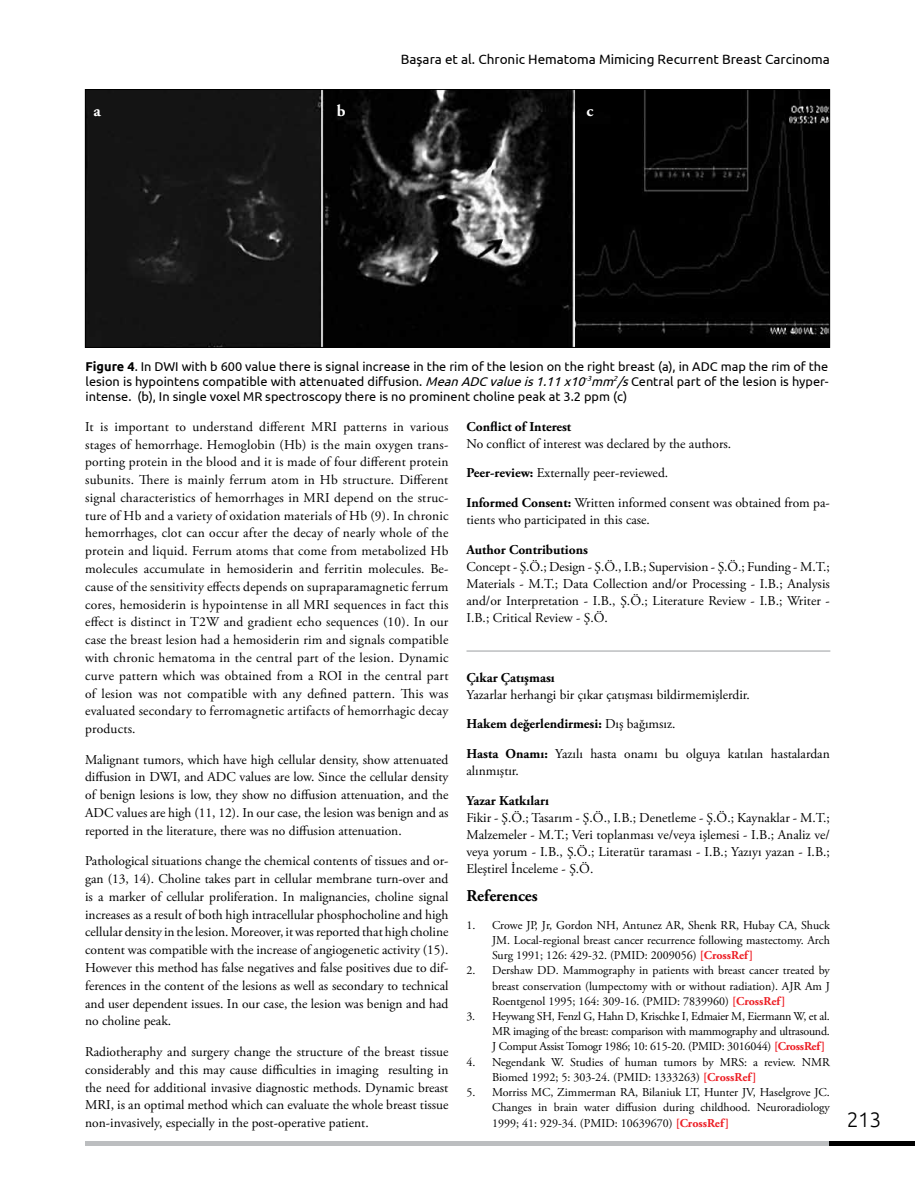
<style>
.page{position:relative;width:915px;height:1191px;background:#fff}
.page>*{position:absolute;margin:0;border:0;box-sizing:border-box;transform-origin:0 0}
.t1{font:300 21px "Ubuntu";color:#000}
.t2{font:700 16.5px "Adobe Garamond Pro";color:#000}
.t3{font:700 16.5px "Adobe Garamond Pro";color:#fff}
.t4{font:13.5px/17.9px "Adobe Garamond Pro";color:#000;text-align:justify}
.t5{font:700 13.5px "Adobe Garamond Pro";color:#000}
.t6{font:13.5px "Ubuntu";color:#000}
.t7{font:12.75px/15px "Ubuntu";color:#000;text-align:justify}
.t8{font:12px/15.1px "Adobe Garamond Pro";color:#000;text-align:justify}
.s1{font-weight:700}
.s2{font-style:italic}
.s3{font-weight:400}
.s4{font-weight:700;color:#ed1d24}
</style>
<div class="page">
<hr style="left:466px;top:650px;width:364px;height:2px;background:#bcbec0">
<div style="left:85px;top:1140px;width:744px;height:5px;background:#bcbec0"></div>
<div style="left:829px;top:1140px;width:85px;height:5px;background:#000"></div>
<img style="left:87px;top:91px;width:740px;height:255px">
<div style="left:85px;top:89px;width:744px;height:259px;border:1px solid #000"></div>
<p class="t6" style="left:401px;top:51px;width:430px">Başara et al. Chronic Hematoma Mimicing Recurrent Breast Carcinoma</p>
<p class="t3" style="left:93px;top:101px;width:9px">a</p>
<p class="t3" style="left:336px;top:101px;width:10px">b</p>
<p class="t3" style="left:586px;top:101px;width:8px">c</p>
<p class="t7" style="left:86px;top:358px;width:744px"><span class="s1">Figure 4</span>. In DWI with b 600 value there is signal increase in the rim of the lesion on the right breast (a), in ADC map the rim of the lesion is hypointens compatible with attenuated diffusion. <span class="s2">Mean ADC valueis1.11x10</span><sup>-3</sup><span class="s2">mm</span><sup>2</sup><span class="s2">/s</span>Central part of the lesion is hyper&shy;intense. (b), In single voxel MR spectroscopy there is no prominent choline peak at 3.2 ppm (c)</p>
<p class="t4" style="left:85px;top:418px;width:365px">It is important to understand different MRI patterns in various stages of hemorrhage. Hemoglobin (Hb) is the main oxygen trans&shy;porting protein in the blood and it is made of four different protein subunits. There is mainly ferrum atom in Hb structure. Different signal characteristics of hemorrhages in MRI depend on the struc&shy;ture of Hb and a variety of oxidation materials of Hb (9). In chronic hemorrhages, clot can occur after the decay of nearly whole of the protein and liquid. Ferrum atoms that come from metabolized Hb molecules accumulate in hemosiderin and ferritin molecules. Be&shy;cause of the sensitivity effects depends on supraparamagnetic ferrum cores, hemosiderin is hypointense in all MRI sequences in fact this effect is distinct in T2W and gradient echo sequences (10). In our case the breast lesion had a hemosiderin rim and signals compatible with chronic hematoma in the central part of the lesion. Dynamic curve pattern which was obtained from a ROI in the central part of lesion was not compatible with any defined pattern. This was evaluated secondary to ferromagnetic artifacts of hemorrhagic decay products.</p>
<p class="t4" style="left:85px;top:751px;width:365px">Malignant tumors, which have high cellular density, show attenuated diffusion in DWI, and ADC values are low. Since the cellular density of benign lesions is low, they show no diffusion attenuation, and the ADC values are high (11, 12). In our case, the lesion was benign and as reported in the literature, there was no diffusion attenuation.</p>
<p class="t4" style="left:85px;top:852px;width:365px">Pathological situations change the chemical contents of tissues and or&shy;gan (13, 14). Choline takes part in cellular membrane turn-over and is a marker of cellular proliferation. In malignancies, choline signal increases as a result of both high intracellular phosphocholine and high cellular density in the lesion. Moreover, it was reported that high choline content was compatible with the increase of angiogenetic activity (15).<br>However this method has false negatives and false positives due to dif&shy;ferences in the content of the lesions as well as secondary to technical and user dependent issues. In our case, the lesion was benign and had no choline peak.</p>
<p class="t4" style="left:85px;top:1043px;width:365px">Radiotheraphy and surgery change the structure of the breast tissue considerably and this may cause difficulties in imaging resulting in the need for additional invasive diagnostic methods. Dynamic breast MRI, is an optimal method which can evaluate the whole breast tissue non-invasively, especially in the post-operative patient.</p>
<p class="t5" style="left:466px;top:418px;width:106px">Conflict of Interest</p>
<p class="t4" style="left:466px;top:435px;width:266px">No conflict of interest was declared by the authors.</p>
<p class="t4" style="left:466px;top:465px;width:203px"><span class="s1">Peer-review:</span> Externally peer-reviewed.</p>
<p class="t4" style="left:466px;top:495px;width:365px;line-height:17px"><span class="s1">Informed Consent:</span> Written informed consent was obtained from pa&shy;tients who participated in this case.</p>
<p class="t5" style="left:466px;top:542px;width:123px">Author Contributions</p>
<p class="t4" style="left:466px;top:558px;width:365px;line-height:17px">Concept - Ş.Ö.; Design - Ş.Ö., I.B.; Supervision - Ş.Ö.; Funding - M.T.; Materials - M.T.; Data Collection and/or Processing - I.B.; Analysis and/or Interpretation - I.B., Ş.Ö.; Literature Review - I.B.; Writer - I.B.; Critical Review - Ş.Ö.</p>
<p class="t5" style="left:466px;top:669px;width:90px">Çıkar Çatışması</p>
<p class="t4" style="left:466px;top:686px;width:285px">Yazarlar herhangi bir çıkar çatışması bildirmemişlerdir.</p>
<p class="t5" style="left:466px;top:716px;width:210px">Hakem değerlendirmesi: <span class="s3">Dış bağımsız.</span></p>
<p class="t4" style="left:466px;top:746px;width:365px;line-height:17px"><span class="s1">Hasta Onamı:</span> Yazılı hasta onamı bu olguya katılan hastalardan alınmıştır.</p>
<p class="t5" style="left:466px;top:792px;width:84px">Yazar Katkıları</p>
<p class="t4" style="left:466px;top:809px;width:365px;line-height:17px">Fikir - Ş.Ö.; Tasarım - Ş.Ö., I.B.; Denetleme - Ş.Ö.; Kaynaklar - M.T.; Malzemeler - M.T.; Veri toplanması ve/veya işlemesi - I.B.; Analiz ve/ veya yorum - I.B., Ş.Ö.; Literatür taraması - I.B.; Yazıyı yazan - I.B.; Eleştirel İnceleme - Ş.Ö.</p>
<p class="t2" style="left:466px;top:886px;width:73px">References</p>
<p class="t8" style="left:492px;top:918px;width:339px;text-indent:-26px">1. Crowe JP, Jr, Gordon NH, Antunez AR, Shenk RR, Hubay CA, Shuck JM. Local-regional breast cancer recurrence following mastectomy. Arch Surg 1991; 126: 429-32. (PMID: 2009056) <span class="s4">[CrossRef]</span></p>
<p class="t8" style="left:492px;top:963px;width:339px;text-indent:-26px">2. Dershaw DD. Mammography in patients with breast cancer treated by breast conservation (lumpectomy with or without radiation). AJR Am J Roentgenol 1995; 164: 309-16. (PMID: 7839960) <span class="s4">[CrossRef]</span></p>
<p class="t8" style="left:492px;top:1009px;width:339px;text-indent:-26px">3. Heywang SH, Fenzl G, Hahn D, Krischke I, Edmaier M, Eiermann W, et al.<br>MR imaging of the breast: comparison with mammography and ultrasound.<br>J Comput Assist Tomogr 1986; 10: 615-20. (PMID: 3016044) <span class="s4">[CrossRef]</span></p>
<p class="t8" style="left:492px;top:1054px;width:339px;text-indent:-26px">4. Negendank W. Studies of human tumors by MRS: a review. NMR<br>Biomed 1992; 5: 303-24. (PMID: 1333263) <span class="s4">[CrossRef]</span></p>
<p class="t8" style="left:492px;top:1084px;width:339px;line-height:15.6px;text-indent:-26px">5. Morriss MC, Zimmerman RA, Bilaniuk LT, Hunter JV, Haselgrove JC.<br>Changes in brain water diffusion during childhood. Neuroradiology 1999; 41: 929-34. (PMID: 10639670) <span class="s4">[CrossRef]</span></p>
<h1 class="t1" style="left:846px;top:1106px;width:36px">213</h1>
</div>
